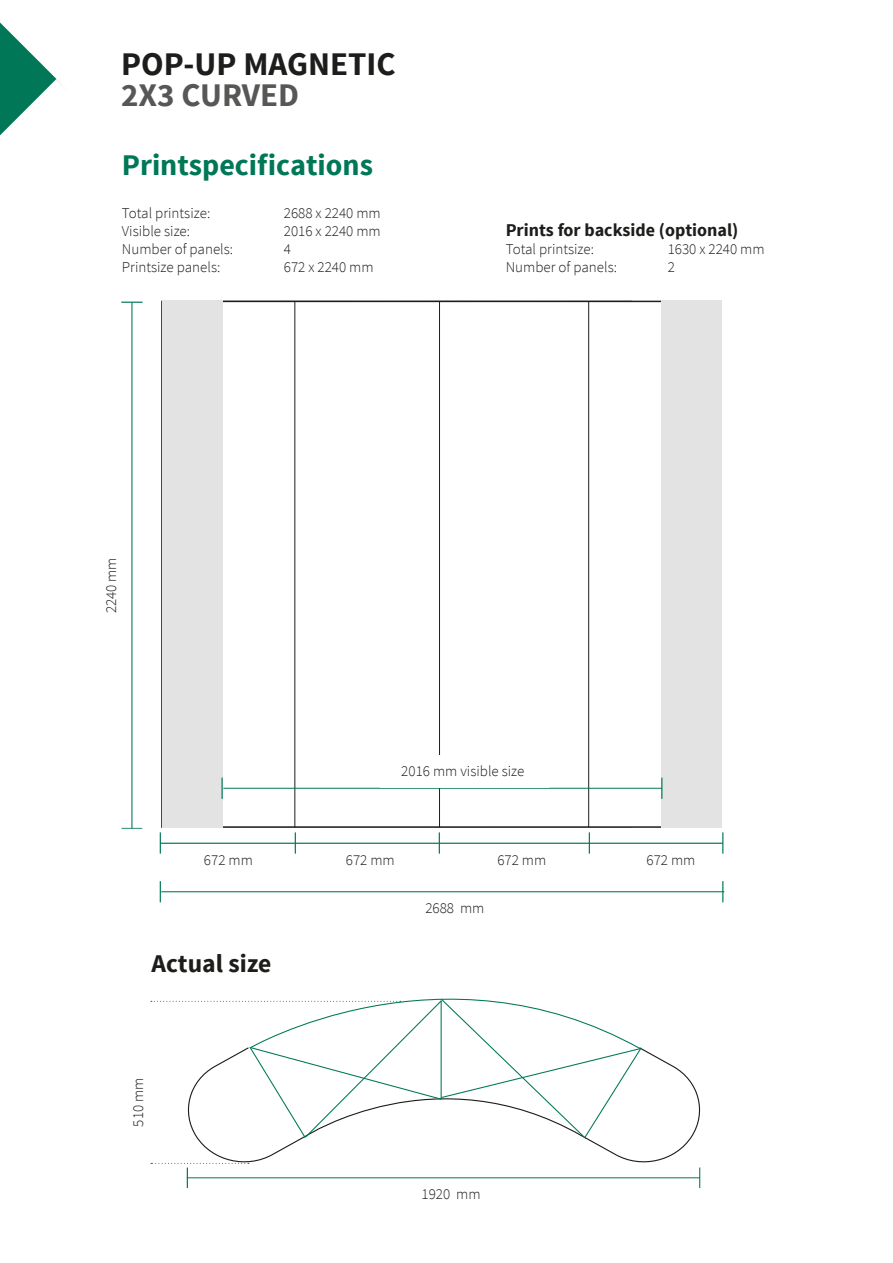
<style>
.page{position:relative;width:893px;height:1263px;background:#fff}
.page>*{position:absolute;margin:0;border:0;box-sizing:border-box;transform-origin:0 0}
.t1{font:700 33px "Source Sans Pro";color:#1d1d1b}
.t2{font:700 33px "Source Sans Pro";color:#575756}
.t3{font:700 30px "Source Sans Pro";color:#007858}
.t4{font:700 25.5px "Source Sans Pro";color:#1d1d1b}
.t5{font:700 18px "Source Sans Pro";color:#1d1d1b}
.t6{font:300 15px "Source Sans Pro";color:#1d1d1b}
</style>
<div class="page">
<hr style="left:294px;top:301px;width:1px;height:526px;background:#1d1d1b">
<hr style="left:439px;top:301px;width:1px;height:526px;background:#1d1d1b">
<hr style="left:588px;top:301px;width:1px;height:526px;background:#1d1d1b">
<div style="left:162px;top:301px;width:61px;height:527px;background:#e3e3e3"></div>
<div style="left:661px;top:301px;width:61px;height:527px;background:#e3e3e3"></div>
<hr style="left:161px;top:891px;width:563px;height:1px;background:#007858">
<svg style="left:722px;top:881px;width:1px;height:21px"></svg>
<svg style="left:160px;top:881px;width:1px;height:21px"></svg>
<hr style="left:223px;top:788px;width:439px;height:1px;background:#007858">
<svg style="left:661px;top:778px;width:1px;height:21px"></svg>
<hr style="left:221px;top:778px;width:2px;height:21px;background:#007858">
<div style="left:380px;top:755px;width:169px;height:32px;background:#fff"></div>
<svg style="left:722px;top:832px;width:1px;height:22px"></svg>
<svg style="left:295px;top:832px;width:1px;height:22px"></svg>
<svg style="left:160px;top:832px;width:1px;height:22px"></svg>
<hr style="left:160px;top:843px;width:563px;height:1px;background:#007858">
<svg style="left:589px;top:832px;width:1px;height:22px"></svg>
<svg style="left:121px;top:302px;width:22px;height:1px"></svg>
<svg style="left:121px;top:828px;width:22px;height:1px"></svg>
<hr style="left:131px;top:302px;width:1px;height:526px;background:#007858">
<svg style="left:439px;top:832px;width:1px;height:22px"></svg>
<hr style="left:187px;top:1177px;width:513px;height:1px;background:#007858">
<svg style="left:699px;top:1170px;width:1px;height:18px"></svg>
<svg style="left:643px;top:1049px;width:58px;height:121px"></svg>
<svg style="left:150px;top:998px;width:493px;height:190px"></svg>
<svg style="left:0;top:23px;width:62px;height:112px"></svg>
<h1 class="t1" style="left:121px;top:43px;width:276px">POP-UP MAGNETIC</h1>
<h1 class="t2" style="left:121px;top:74px;width:179px">2X3 CURVED</h1>
<h2 class="t3" style="left:122px;top:146px;width:253px">Printspecifications</h2>
<p class="t6" style="left:122px;top:204px;width:90px">Total printsize:</p>
<p class="t6" style="left:284px;top:204px;width:98px">2688 x 2240 mm</p>
<p class="t6" style="left:122px;top:222px;width:70px">Visible size:</p>
<p class="t6" style="left:284px;top:222px;width:98px">2016 x 2240 mm</p>
<p class="t6" style="left:122px;top:240px;width:113px">Number of panels:</p>
<p class="t6" style="left:284px;top:240px;width:9px">4</p>
<p class="t6" style="left:122px;top:258px;width:100px">Printsize panels:</p>
<p class="t6" style="left:284px;top:258px;width:91px">672 x 2240 mm</p>
<p class="t5" style="left:506px;top:219px;width:234px">Prints for backside (optional)</p>
<p class="t6" style="left:506px;top:240px;width:90px">Total printsize:</p>
<p class="t6" style="left:668px;top:240px;width:98px">1630 x 2240 mm</p>
<p class="t6" style="left:506px;top:258px;width:113px">Number of panels:</p>
<p class="t6" style="left:668px;top:258px;width:9px">2</p>
<p class="t6" style="left:102px;top:613px;width:58px;rotate:-90deg">2240 mm</p>
<p class="t6" style="left:401px;top:762px;width:125px">2016 mm visible size</p>
<p class="t6" style="left:204px;top:851px;width:50px">672 mm</p>
<p class="t6" style="left:346px;top:851px;width:50px">672 mm</p>
<p class="t6" style="left:646px;top:851px;width:50px">672 mm</p>
<p class="t6" style="left:497px;top:851px;width:50px">672 mm</p>
<h3 class="t4" style="left:151px;top:947px;width:122px">Actual size</h3>
<p class="t6" style="left:129px;top:1126px;width:50px;rotate:-90deg">510 mm</p>
<p class="t6" style="left:425px;top:899px;width:61px">2688 mm</p>
<p class="t6" style="left:422px;top:1185px;width:61px">1920 mm</p>
</div>
